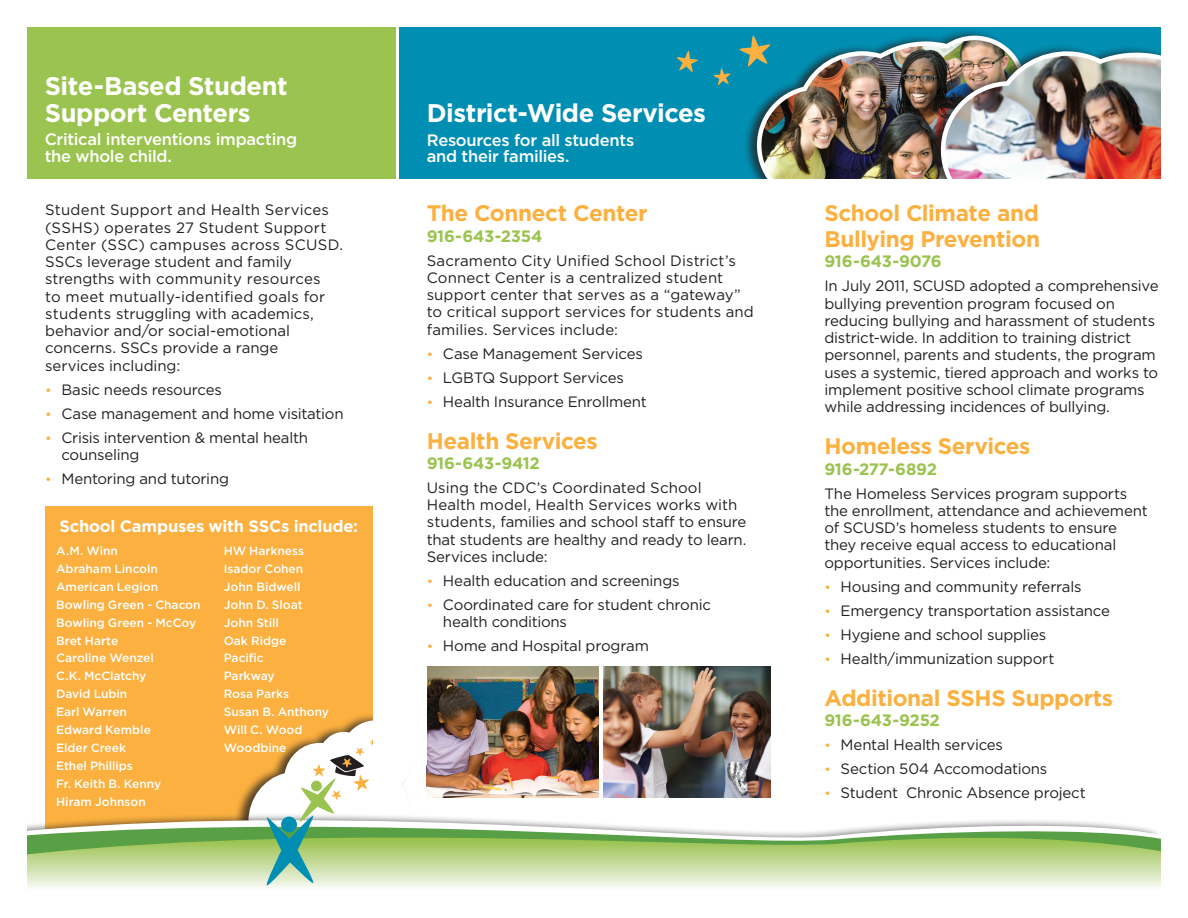
<style>
.page{position:relative;width:1188px;height:918px;background:#fff}
.page>*{position:absolute;margin:0;border:0;box-sizing:border-box;transform-origin:0 0}
.t1{font:700 25.5px/27px "Gotham";letter-spacing:-.02em;color:#fff}
.sub_1{font:700 22.5px/25.8px "Gotham";letter-spacing:-.02em;color:#fbb03f}
.header_sub{font:500 16.5px/16.5px "Gotham";letter-spacing:-.015em;color:#fff}
.sub_phone{font:700 16.5px "Gotham";letter-spacing:-.02em;color:#9bc34f}
.sub_2{font:700 16.5px "Gotham";letter-spacing:-.015em;color:#fff}
.copy{font:15px/17.2px "Gotham";letter-spacing:-.01em;color:#231f20}
.t2{font:500 12px "Gotham";letter-spacing:-.005em;color:#fff}
.s1{font-size:13.5px;color:#fbb03f}
</style>
<div class="page">
<div style="left:400px;top:27px;width:761px;height:152px;background:#008fb3"></div>
<div style="left:743px;top:28px;width:283px;height:198px;background:#231f20;opacity:.75"></div>
<img style="left:755px;top:33px;width:271px;height:146px">
<img style="left:933px;top:44px;width:228px;height:135px">
<div style="left:400px;top:179px;width:788px;height:126px;background:#fff"></div>
<div style="left:45px;top:507px;width:328px;height:356px;background:#fbb03f"></div>
<div style="left:234px;top:713px;width:179px;height:185px;background:#231f20;opacity:.75"></div>
<img style="left:604px;top:667px;width:166px;height:53px">
<img style="left:427px;top:667px;width:172px;height:53px">
<div style="left:27px;top:27px;width:368px;height:152px;background:#9bc34f"></div>
<svg style="left:27px;top:720px;width:1134px;height:171px"></svg>
<svg style="left:676px;top:51px;width:22px;height:22px"></svg>
<svg style="left:739px;top:36px;width:32px;height:31px"></svg>
<svg style="left:713px;top:68px;width:18px;height:18px"></svg>
<div style="left:373px;top:504px;width:54px;height:261px;background:#fff"></div>
<div style="left:45px;top:891px;width:1127px;height:27px;background:#fff"></div>
<p class="t1" style="left:45px;top:72px;width:244px">Site-Based Student<br>Support Centers</p>
<p class="header_sub" style="left:45px;top:131px;width:254px">Critical interventions impacting the whole child.</p>
<p class="copy" style="left:45px;top:201px;width:300px">Student Support and Health Services (SSHS) operates 27 Student Support Center (SSC) campuses across SCUSD.<br>SSCs leverage student and family strengths with community resources<br>to meet mutually-identified goals for students struggling with academics, behavior and/or social-emotional concerns. SSCs provide a range<br>services including:</p>
<p class="copy" style="left:45px;top:380px;width:178px"><span class="s1">•</span> Basic needs resources</p>
<p class="copy" style="left:45px;top:404px;width:300px"><span class="s1">•</span> Case management and home visitation</p>
<p class="copy" style="left:61px;top:428px;width:248px;text-indent:-16px"><span class="s1">•</span> Crisis intervention &amp; mental health counseling</p>
<p class="copy" style="left:45px;top:470px;width:185px"><span class="s1">•</span> Mentoring and tutoring</p>
<p class="sub_2" style="left:60px;top:515px;width:300px">School Campuses with SSCs include:</p>
<p class="t2" style="left:224px;top:543px;width:82px">HW Harkness</p>
<p class="t2" style="left:224px;top:561px;width:81px">Isador Cohen</p>
<p class="t2" style="left:224px;top:579px;width:78px">John Bidwell</p>
<p class="t2" style="left:224px;top:597px;width:80px">John D. Sloat</p>
<p class="t2" style="left:224px;top:615px;width:57px">John Still</p>
<p class="t2" style="left:224px;top:632px;width:64px">Oak Ridge</p>
<p class="t2" style="left:224px;top:650px;width:41px">Pacific</p>
<p class="t2" style="left:224px;top:668px;width:53px">Parkway</p>
<p class="t2" style="left:224px;top:686px;width:67px">Rosa Parks</p>
<p class="t2" style="left:224px;top:704px;width:107px">Susan B. Anthony</p>
<p class="t2" style="left:224px;top:722px;width:80px">Will C. Wood</p>
<p class="t2" style="left:224px;top:740px;width:64px">Woodbine</p>
<p class="t2" style="left:56px;top:543px;width:63px">A.M. Winn</p>
<p class="t2" style="left:56px;top:561px;width:103px">Abraham Lincoln</p>
<p class="t2" style="left:56px;top:579px;width:104px">American Legion</p>
<p class="t2" style="left:56px;top:597px;width:146px">Bowling Green - Chacon</p>
<p class="t2" style="left:56px;top:615px;width:142px">Bowling Green - McCoy</p>
<p class="t2" style="left:56px;top:632px;width:64px">Bret Harte</p>
<p class="t2" style="left:56px;top:650px;width:99px">Caroline Wenzel</p>
<p class="t2" style="left:56px;top:668px;width:92px">C.K. McClatchy</p>
<p class="t2" style="left:56px;top:686px;width:73px">David Lubin</p>
<p class="t2" style="left:56px;top:704px;width:72px">Earl Warren</p>
<p class="t2" style="left:56px;top:722px;width:96px">Edward Kemble</p>
<p class="t2" style="left:56px;top:740px;width:71px">Elder Creek</p>
<p class="t2" style="left:56px;top:758px;width:78px">Ethel Phillips</p>
<p class="t2" style="left:56px;top:776px;width:107px">Fr. Keith B. Kenny</p>
<p class="t2" style="left:56px;top:794px;width:91px">Hiram Johnson</p>
<p class="t1" style="left:427px;top:100px;width:281px">District-Wide Services</p>
<p class="header_sub" style="left:427px;top:131px;width:209px">Resources for all students and their families.</p>
<p class="sub_1" style="left:427px;top:200px;width:222px">The Connect Center</p>
<p class="sub_phone" style="left:427px;top:225px;width:117px">916-643-2354</p>
<p class="copy" style="left:427px;top:251px;width:329px">Sacramento City Unified School District’s Connect Center is a centralized student support center that serves as a “gateway” to critical support services for students and families. Services include:</p>
<p class="copy" style="left:427px;top:344px;width:218px"><span class="s1">•</span> Case Management Services</p>
<p class="copy" style="left:427px;top:368px;width:199px"><span class="s1">•</span> LGBTQ Support Services</p>
<p class="copy" style="left:427px;top:392px;width:222px"><span class="s1">•</span> Health Insurance Enrollment</p>
<p class="sub_1" style="left:427px;top:428px;width:173px">Health Services</p>
<p class="sub_phone" style="left:427px;top:452px;width:115px">916-643-9412</p>
<p class="copy" style="left:427px;top:479px;width:321px">Using the CDC’s Coordinated School Health model, Health Services works with students, families and school staff to ensure that students are healthy and ready to learn.<br>Services include:</p>
<p class="copy" style="left:427px;top:572px;width:254px"><span class="s1">•</span> Health education and screenings</p>
<p class="copy" style="left:443px;top:596px;width:270px;text-indent:-16px"><span class="s1">•</span> Coordinated care for student chronic health conditions</p>
<p class="copy" style="left:427px;top:637px;width:224px"><span class="s1">•</span> Home and Hospital program</p>
<p class="sub_1" style="left:824px;top:200px;width:217px">School Climate and<br>Bullying Prevention</p>
<p class="sub_phone" style="left:824px;top:251px;width:119px">916-643-9076</p>
<p class="copy" style="left:824px;top:277px;width:336px">In July 2011, SCUSD adopted a comprehensive bullying prevention program focused on reducing bullying and harassment of students district-wide. In addition to training district personnel, parents and students, the program uses a systemic, tiered approach and works to implement positive school climate programs while addressing incidences of bullying.</p>
<p class="sub_1" style="left:824px;top:433px;width:208px">Homeless Services</p>
<p class="sub_phone" style="left:824px;top:458px;width:114px">916-277-6892</p>
<p class="copy" style="left:824px;top:484px;width:325px">The Homeless Services program supports the enrollment, attendance and achievement of SCUSD’s homeless students to ensure they receive equal access to educational opportunities. Services include:</p>
<p class="copy" style="left:824px;top:577px;width:259px"><span class="s1">•</span> Housing and community referrals</p>
<p class="copy" style="left:824px;top:601px;width:287px"><span class="s1">•</span> Emergency transportation assistance</p>
<p class="copy" style="left:824px;top:625px;width:223px"><span class="s1">•</span> Hygiene and school supplies</p>
<p class="copy" style="left:824px;top:649px;width:232px"><span class="s1">•</span> Health/immunization support</p>
<p class="sub_1" style="left:824px;top:685px;width:290px">Additional SSHS Supports</p>
<p class="sub_phone" style="left:824px;top:709px;width:117px">916-643-9252</p>
<p class="copy" style="left:824px;top:736px;width:180px"><span class="s1">•</span> Mental Health services</p>
<p class="copy" style="left:824px;top:760px;width:225px"><span class="s1">•</span> Section 504 Accomodations</p>
<p class="copy" style="left:824px;top:784px;width:263px"><span class="s1">•</span> Student Chronic Absence project</p>
</div>
